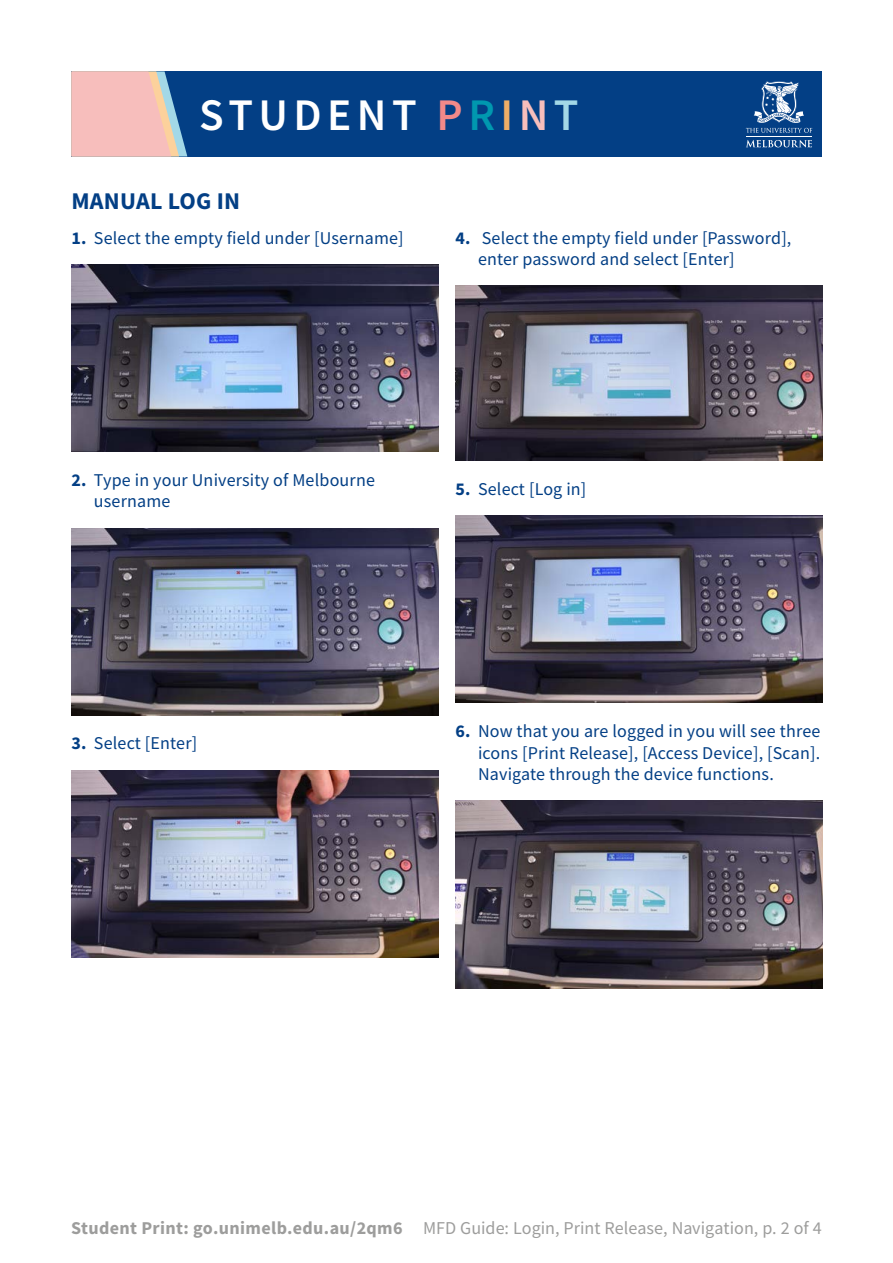
<style>
.page{position:relative;width:893px;height:1263px;background:#fff}
.page>*{position:absolute;margin:0;border:0;box-sizing:border-box;transform-origin:0 0}
.t1{font:600 45.15px "Source Sans Pro";letter-spacing:.12em;color:#fff}
.t2{font:700 24px "Source Sans Pro";letter-spacing:.01em;color:#033f85}
.t3{font:18px/21.6px "Source Sans Pro";letter-spacing:.01em;color:#033f85}
.t4{font:18px "Source Sans Pro";color:#9d9d9c}
.s1{color:#f18989}
.s2{color:#0098af}
.s3{color:#eeae67}
.s4{color:#f7bebc}
.s5{color:#a3d8e7}
.s6{font-weight:700}
</style>
<div class="page">
<div style="left:71px;top:71px;width:750px;height:85px;background:#033f85"></div>
<svg style="left:71px;top:71px;width:116px;height:85px;background:#dab5b7"></svg>
<hr style="left:747px;top:136px;width:65px;height:1px;background:#fff">
<svg style="left:746px;top:140px;width:66px;height:7px"></svg>
<svg style="left:746px;top:81px;width:66px;height:52px"></svg>
<img style="left:71px;top:264px;width:367px;height:187px">
<img style="left:71px;top:528px;width:367px;height:187px">
<img style="left:71px;top:770px;width:367px;height:187px">
<img style="left:455px;top:286px;width:367px;height:175px">
<img style="left:455px;top:516px;width:367px;height:187px">
<img style="left:455px;top:801px;width:367px;height:187px">
<h1 class="t1" style="left:199px;top:85px;width:381px">STUDENT <span class="s1">P</span><span class="s2">R</span><span class="s3">I</span><span class="s4">N</span><span class="s5">T</span></h1>
<h2 class="t2" style="left:71px;top:185px;width:170px">MANUAL LOG IN</h2>
<p class="t3" style="left:71px;top:227px;width:334px"><span class="s6">1.</span> Select the empty field under [Username]</p>
<p class="t3" style="left:478px;top:227px;width:315px;text-indent:-22px"><span class="s6">4.</span> Select the empty field under [Password], enter password and select [Enter]</p>
<p class="t3" style="left:94px;top:469px;width:282px;text-indent:-22px"><span class="s6">2.</span> Type in your University of Melbourne username</p>
<p class="t3" style="left:455px;top:478px;width:132px"><span class="s6">5.</span> Select [Log in]</p>
<p class="t3" style="left:71px;top:733px;width:127px"><span class="s6">3.</span> Select [Enter]</p>
<p class="t3" style="left:478px;top:720px;width:344px;text-align:justify;text-indent:-22px"><span class="s6">6.</span> Now that you are logged in you will see three icons [Print Release], [Access Device], [Scan].<br>Navigate through the device functions.</p>
<p class="t4" style="left:71px;top:1216px;width:752px"><span class="s6">Student Print: go.unimelb.edu.au/2qm6</span> MFD Guide: Login, Print Release, Navigation, p. 2 of 4</p>
</div>
